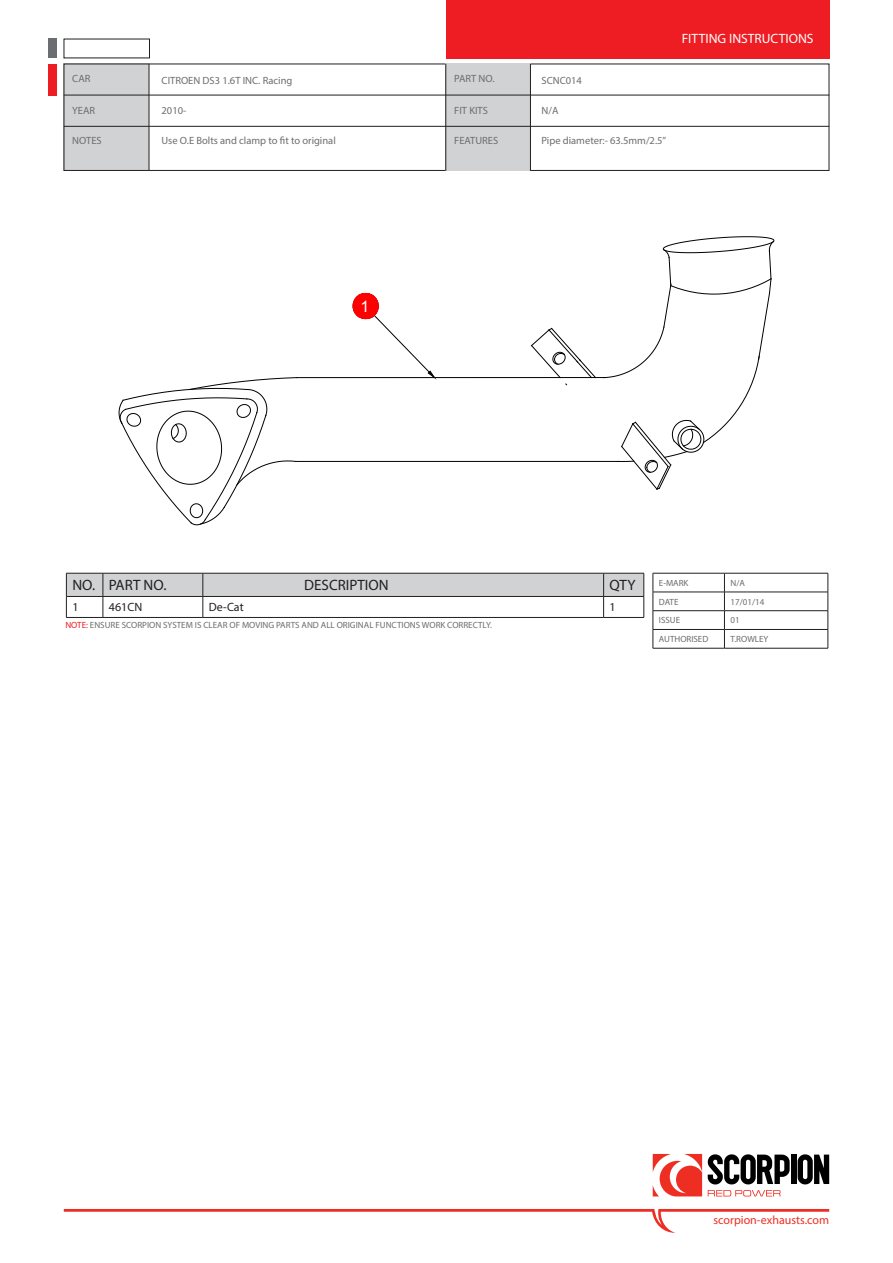
<style>
.page{position:relative;width:893px;height:1263px;background:#fff}
.page>*{position:absolute;margin:0;border:0;box-sizing:border-box;transform-origin:0 0}
.t1{font:15.75px "Arial";color:#fff}
.t2{font:15px "Myriad Pro";color:#231f20}
.t3{font:13.5px "Myriad Pro";color:#fff}
.t4{font:12px "Myriad Pro";color:#ee2e22}
.t5{font:12px "Myriad Pro";color:#231f20}
.t6{font:10.5px "Myriad Pro";color:#6c6d70}
.t7{font:9px "Myriad Pro";color:#6c6d70}
.s1{color:#ee1d23}
</style>
<div class="page">
<div style="left:64px;top:64px;width:85px;height:107px;background:#d1d2d4"></div>
<div style="left:64px;top:64px;width:765px;height:107px;border:1px solid #231f20"></div>
<div style="left:446px;top:64px;width:85px;height:107px;background:#d1d2d4"></div>
<svg style="left:64px;top:1209px;width:765px;height:24px"></svg>
<div style="left:446px;top:0;width:383px;height:58px;background:#ee1d23"></div>
<div style="left:48px;top:64px;width:8px;height:31px;background:#ee1d23"></div>
<hr style="left:64px;top:95px;width:765px;height:1px;background:#231f20">
<hr style="left:64px;top:126px;width:765px;height:1px;background:#231f20">
<hr style="left:149px;top:64px;width:1px;height:106px;background:#231f20">
<hr style="left:445px;top:64px;width:1px;height:107px;background:#231f20">
<hr style="left:530px;top:64px;width:1px;height:107px;background:#231f20">
<div style="left:48px;top:39px;width:8px;height:19px;background:#6c6d70"></div>
<svg style="left:708px;top:1190px;width:72px;height:6px"></svg>
<svg style="left:653px;top:1154px;width:49px;height:42px"></svg>
<svg style="left:708px;top:1154px;width:82px;height:30px"></svg>
<div style="left:791px;top:1154px;width:5px;height:30px;background:#000"></div>
<svg style="left:798px;top:1154px;width:31px;height:30px"></svg>
<svg style="left:66px;top:573px;width:579px;height:44px"></svg>
<hr style="left:66px;top:617px;width:37px;height:1px;background:#231f20">
<hr style="left:103px;top:617px;width:100px;height:1px;background:#231f20">
<hr style="left:203px;top:617px;width:401px;height:1px;background:#231f20">
<hr style="left:604px;top:617px;width:40px;height:1px;background:#231f20">
<hr style="left:653px;top:573px;width:71px;height:1px;background:#231f20">
<hr style="left:724px;top:573px;width:104px;height:1px;background:#231f20">
<hr style="left:653px;top:592px;width:71px;height:1px;background:#231f20">
<hr style="left:724px;top:592px;width:104px;height:1px;background:#231f20">
<hr style="left:653px;top:610px;width:71px;height:1px;background:#231f20">
<hr style="left:724px;top:610px;width:104px;height:1px;background:#231f20">
<hr style="left:653px;top:629px;width:71px;height:1px;background:#231f20">
<svg style="left:653px;top:573px;width:1px;height:75px"></svg>
<hr style="left:724px;top:629px;width:104px;height:1px;background:#231f20">
<svg style="left:724px;top:573px;width:1px;height:75px"></svg>
<svg style="left:828px;top:573px;width:1px;height:75px"></svg>
<hr style="left:653px;top:648px;width:71px;height:1px;background:#231f20">
<hr style="left:724px;top:648px;width:104px;height:1px;background:#231f20">
<hr style="left:297px;top:377px;width:308px;height:1px;background:#000">
<hr style="left:296px;top:461px;width:322px;height:1px;background:#000">
<svg style="left:118px;top:377px;width:179px;height:149px"></svg>
<svg style="left:352px;top:293px;width:83px;height:85px"></svg>
<svg style="left:531px;top:328px;width:65px;height:57px"></svg>
<svg style="left:603px;top:236px;width:172px;height:254px"></svg>
<p class="t6" style="left:72px;top:72px;width:20px">CAR</p>
<p class="t6" style="left:72px;top:104px;width:24px">YEAR</p>
<p class="t6" style="left:72px;top:134px;width:31px">NOTES</p>
<p class="t6" style="left:162px;top:74px;width:132px">CITROEN DS3 1.6T INC. Racing</p>
<p class="t6" style="left:162px;top:104px;width:26px">2010-</p>
<p class="t6" style="left:162px;top:134px;width:176px">Use O.E Bolts and clamp to fit to original</p>
<p class="t1" style="left:361px;top:296px;width:10px">1</p>
<p class="t6" style="left:454px;top:72px;width:42px">PART NO.</p>
<p class="t6" style="left:454px;top:104px;width:35px">FIT KITS</p>
<p class="t6" style="left:454px;top:134px;width:45px">FEATURES</p>
<p class="t6" style="left:541px;top:74px;width:42px">SCNC014</p>
<p class="t6" style="left:541px;top:104px;width:18px">N/A</p>
<p class="t6" style="left:541px;top:134px;width:126px">Pipe diameter:- 63.5mm/2.5”</p>
<p class="t3" style="left:682px;top:30px;width:133px">FITTING INSTRUCTIONS</p>
<p class="t2" style="left:72px;top:576px;width:24px">NO.</p>
<p class="t2" style="left:109px;top:576px;width:59px">PART NO.</p>
<p class="t2" style="left:304px;top:576px;width:86px">DESCRIPTION</p>
<p class="t2" style="left:610px;top:576px;width:27px">QTY</p>
<p class="t5" style="left:72px;top:600px;width:8px">1</p>
<p class="t5" style="left:109px;top:600px;width:35px">461CN</p>
<p class="t5" style="left:209px;top:600px;width:36px">De-Cat</p>
<p class="t5" style="left:610px;top:600px;width:8px">1</p>
<p class="t7" style="left:65px;top:619px;width:428px"><span class="s1">NOTE:</span> ENSURE SCORPION SYSTEM IS CLEAR OF MOVING PARTS AND ALL ORIGINAL FUNCTIONS WORK CORRECTLY.</p>
<p class="t7" style="left:659px;top:577px;width:31px">E-MARK</p>
<p class="t7" style="left:730px;top:577px;width:16px">N/A</p>
<p class="t7" style="left:659px;top:596px;width:21px">DATE</p>
<p class="t7" style="left:730px;top:596px;width:35px">17/01/14</p>
<p class="t7" style="left:659px;top:615px;width:23px">ISSUE</p>
<p class="t7" style="left:730px;top:615px;width:11px">01</p>
<p class="t7" style="left:659px;top:634px;width:51px">AUTHORISED</p>
<p class="t7" style="left:730px;top:634px;width:40px">T.ROWLEY</p>
<p class="t4" style="left:713px;top:1213px;width:117px">scorpion-exhausts.com</p>
</div>
